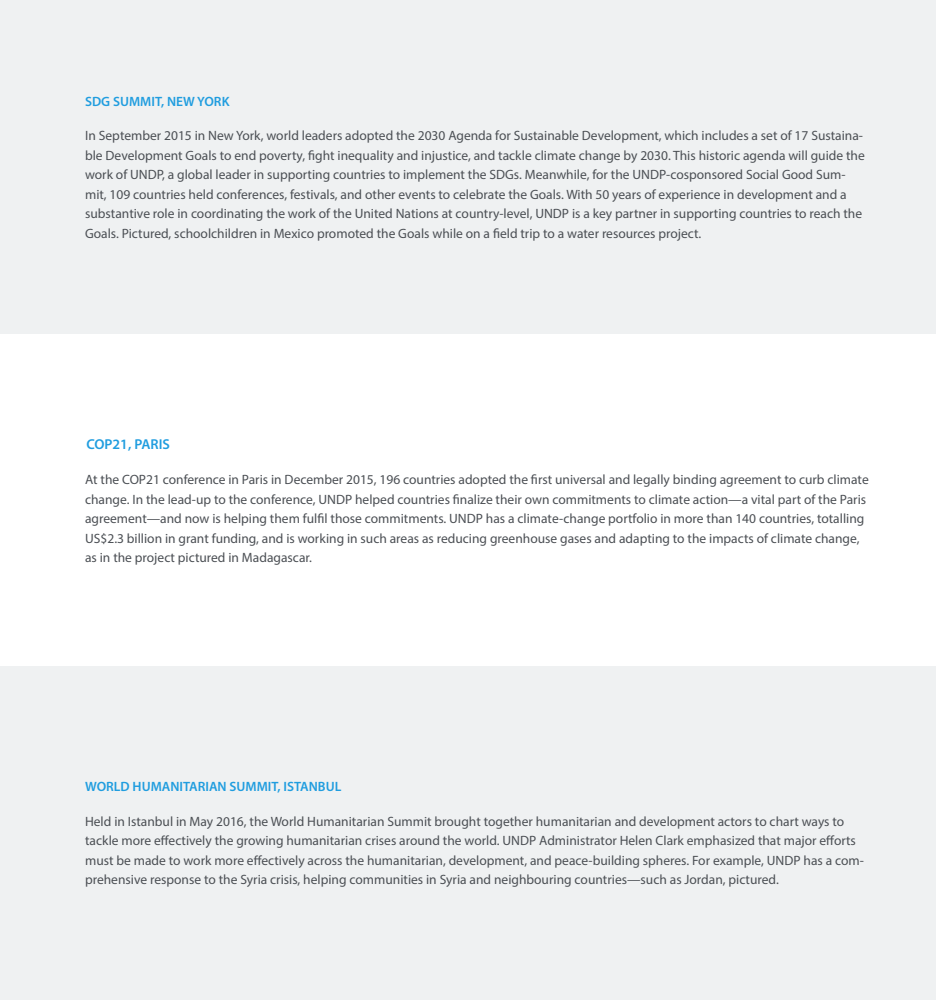
<style>
.page{position:relative;width:936px;height:1000px;background:#fff}
.page>*{position:absolute;margin:0;border:0;box-sizing:border-box;transform-origin:0 0}
.t1{font:600 14.4px "Myriad Pro";color:#209ddf}
.t2{font:13.5px/19.5px "Myriad Pro";color:#4b4f54}
.t3{font:600 13.5px "Myriad Pro";color:#209ddf}
</style>
<div class="page">
<div style="left:0;top:0;width:935px;height:333px;background:#eff1f2"></div>
<div style="left:0;top:666px;width:935px;height:333px;background:#eff1f2"></div>
<p class="t3" style="left:85px;top:92px;width:146px">SDG SUMMIT, NEW YORK</p>
<p class="t2" style="left:85px;top:126px;width:781px">In September 2015 in New York, world leaders adopted the 2030 Agenda for Sustainable Development, which includes a set of 17 Sustaina&shy;ble Development Goals to end poverty, fight inequality and injustice, and tackle climate change by 2030. This historic agenda will guide the work of UNDP, a global leader in supporting countries to implement the SDGs. Meanwhile, for the UNDP-cosponsored Social Good Sum&shy;mit, 109 countries held conferences, festivals, and other events to celebrate the Goals. With 50 years of experience in development and a substantive role in coordinating the work of the United Nations at country-level, UNDP is a key partner in supporting countries to reach the Goals. Pictured, schoolchildren in Mexico promoted the Goals while on a field trip to a water resources project.</p>
<p class="t1" style="left:86px;top:434px;width:85px">COP21, PARIS</p>
<p class="t2" style="left:85px;top:469px;width:785px">At the COP21 conference in Paris in December 2015, 196 countries adopted the first universal and legally binding agreement to curb climate change. In the lead-up to the conference, UNDP helped countries finalize their own commitments to climate action—a vital part of the Paris agreement—and now is helping them fulfil those commitments. UNDP has a climate-change portfolio in more than 140 countries, totalling US$2.3 billion in grant funding, and is working in such areas as reducing greenhouse gases and adapting to the impacts of climate change, as in the project pictured in Madagascar.</p>
<p class="t3" style="left:85px;top:777px;width:258px">WORLD HUMANITARIAN SUMMIT, ISTANBUL</p>
<p class="t2" style="left:85px;top:811px;width:780px">Held in Istanbul in May 2016, the World Humanitarian Summit brought together humanitarian and development actors to chart ways to tackle more effectively the growing humanitarian crises around the world. UNDP Administrator Helen Clark emphasized that major efforts must be made to work more effectively across the humanitarian, development, and peace-building spheres. For example, UNDP has a com&shy;prehensive response to the Syria crisis, helping communities in Syria and neighbouring countries—such as Jordan, pictured.</p>
</div>
